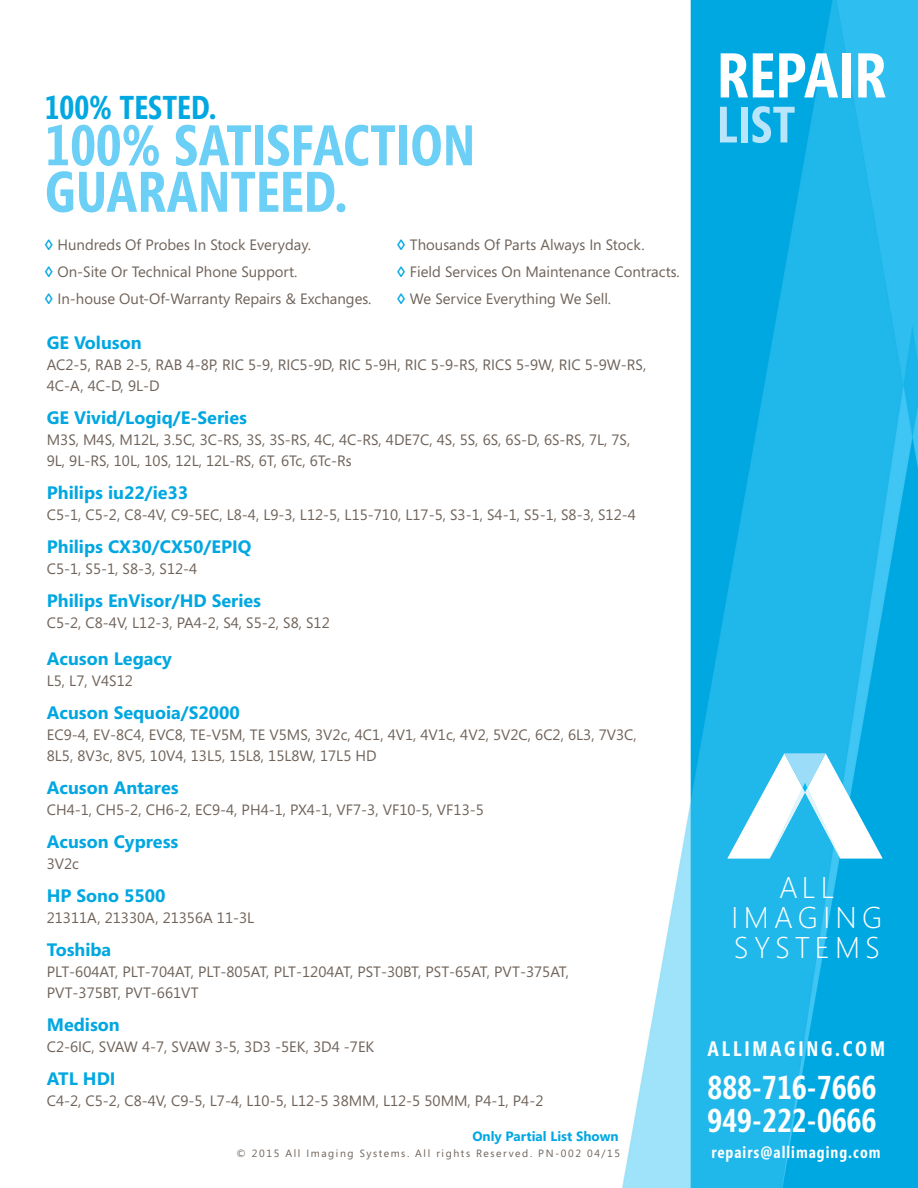
<style>
.page{position:relative;width:918px;height:1188px;background:#fff}
.page>*{position:absolute;margin:0;border:0;box-sizing:border-box;transform-origin:0 0}
.t1{font:700 63px "Segoe Condensed";color:#fff}
.t2{font:700 57px/46.5px "Segoe Condensed";color:#6bcff6}
.t3{font:700 51px "Segoe Condensed";color:#b9e5fa}
.t4{font:700 33px/33px "Segoe Condensed";color:#fff}
.t5{font:700 33px "Segoe Condensed";color:#00a7e1}
.t6{font:300 30px/30px "Segoe";letter-spacing:.18em;color:#fff;text-align:center}
.t7{font:700 21px "Segoe Condensed";letter-spacing:.13em;color:#fff}
.t8{font:700 18px "Segoe";color:#00a7e1}
.t9{font:700 16.5px "Segoe Condensed";letter-spacing:.06em;color:#fff}
.t10{font:15px/21px "Segoe";color:#6f635a}
.t11{font:700 13.5px "Segoe";color:#00a7e1}
.t12{font:10.5px "Segoe";letter-spacing:.15em;color:#6f635a}
.s1{font-weight:700;color:#00a7e1}
</style>
<div class="page">
<img style="left:622px;top:0;width:296px;height:1188px">
<svg style="left:727px;top:753px;width:156px;height:106px"></svg>
<h3 class="t5" style="left:45px;top:88px;width:173px">100% TESTED.</h3>
<h2 class="t2" style="left:45px;top:122px;width:432px">100% SATISFACTION<br>GUARANTEED.</h2>
<p class="t10" style="left:44px;top:234px;width:268px"><span class="s1">◊</span> Hundreds Of Probes In Stock Everyday.</p>
<p class="t10" style="left:397px;top:234px;width:249px"><span class="s1">◊</span> Thousands Of Parts Always In Stock.</p>
<p class="t10" style="left:44px;top:261px;width:254px"><span class="s1">◊</span> On-Site Or Technical Phone Support.</p>
<p class="t10" style="left:397px;top:261px;width:284px"><span class="s1">◊</span> Field Services On Maintenance Contracts.</p>
<p class="t10" style="left:44px;top:288px;width:329px"><span class="s1">◊</span> In-house Out-Of-Warranty Repairs &amp; Exchanges.</p>
<p class="t10" style="left:397px;top:288px;width:216px"><span class="s1">◊</span> We Service Everything We Sell.</p>
<p class="t8" style="left:47px;top:330px;width:96px">GE Voluson</p>
<p class="t10" style="left:47px;top:354px;width:601px">AC2-5, RAB 2-5, RAB 4-8P, RIC 5-9, RIC5-9D, RIC 5-9H, RIC 5-9-RS, RICS 5-9W, RIC 5-9W-RS,<br>4C-A, 4C-D, 9L-D</p>
<p class="t8" style="left:47px;top:405px;width:202px">GE Vivid/Logiq/E-Series</p>
<p class="t10" style="left:47px;top:429px;width:585px">M3S, M4S, M12L, 3.5C, 3C-RS, 3S, 3S-RS, 4C, 4C-RS, 4DE7C, 4S, 5S, 6S, 6S-D, 6S-RS, 7L, 7S,<br>9L, 9L-RS, 10L, 10S, 12L, 12L-RS, 6T, 6Tc, 6Tc-Rs</p>
<p class="t8" style="left:47px;top:480px;width:143px">Philips iu22/ie33</p>
<p class="t10" style="left:47px;top:504px;width:591px">C5-1, C5-2, C8-4V, C9-5EC, L8-4, L9-3, L12-5, L15-710, L17-5, S3-1, S4-1, S5-1, S8-3, S12-4</p>
<p class="t8" style="left:47px;top:534px;width:206px">Philips CX30/CX50/EPIQ</p>
<p class="t10" style="left:47px;top:558px;width:152px">C5-1, S5-1, S8-3, S12-4</p>
<p class="t8" style="left:47px;top:588px;width:216px">Philips EnVisor/HD Series</p>
<p class="t10" style="left:47px;top:612px;width:285px">C5-2, C8-4V, L12-3, PA4-2, S4, S5-2, S8, S12</p>
<p class="t8" style="left:47px;top:646px;width:127px">Acuson Legacy</p>
<p class="t10" style="left:47px;top:670px;width:88px">L5, L7, V4S12</p>
<p class="t8" style="left:47px;top:700px;width:195px">Acuson Sequoia/S2000</p>
<p class="t10" style="left:47px;top:724px;width:591px">EC9-4, EV-8C4, EVC8, TE-V5M, TE V5MS, 3V2c, 4C1, 4V1, 4V1c, 4V2, 5V2C, 6C2, 6L3, 7V3C,<br>8L5, 8V3c, 8V5, 10V4, 13L5, 15L8, 15L8W, 17L5 HD</p>
<p class="t8" style="left:47px;top:775px;width:133px">Acuson Antares</p>
<p class="t10" style="left:47px;top:799px;width:439px">CH4-1, CH5-2, CH6-2, EC9-4, PH4-1, PX4-1, VF7-3, VF10-5, VF13-5</p>
<p class="t8" style="left:47px;top:829px;width:133px">Acuson Cypress</p>
<p class="t10" style="left:47px;top:853px;width:34px">3V2c</p>
<p class="t8" style="left:47px;top:883px;width:120px">HP Sono 5500</p>
<p class="t10" style="left:47px;top:907px;width:209px">21311A, 21330A, 21356A 11-3L</p>
<p class="t8" style="left:47px;top:937px;width:66px">Toshiba</p>
<p class="t10" style="left:47px;top:961px;width:524px">PLT-604AT, PLT-704AT, PLT-805AT, PLT-1204AT, PST-30BT, PST-65AT, PVT-375AT,<br>PVT-375BT, PVT-661VT</p>
<p class="t8" style="left:47px;top:1012px;width:75px">Medison</p>
<p class="t10" style="left:47px;top:1036px;width:329px">C2-6IC, SVAW 4-7, SVAW 3-5, 3D3 -5EK, 3D4 -7EK</p>
<p class="t8" style="left:47px;top:1066px;width:70px">ATL HDI</p>
<p class="t10" style="left:47px;top:1090px;width:498px">C4-2, C5-2, C8-4V, C9-5, L7-4, L10-5, L12-5 38MM, L12-5 50MM, P4-1, P4-2</p>
<p class="t11" style="left:472px;top:1127px;width:148px">Only Partial List Shown</p>
<p class="t12" style="left:237px;top:1146px;width:385px">© 2015 All Imaging Systems. All rights Reserved. PN-002 04/15</p>
<h1 class="t1" style="left:717px;top:39px;width:171px">REPAIR</h1>
<h3 class="t3" style="left:717px;top:95px;width:80px">LIST</h3>
<h3 class="t6" style="left:732px;top:873px;width:152px">ALL<br>IMAGING<br>SYSTEMS</h3>
<h3 class="t7" style="left:708px;top:1036px;width:179px">ALLIMAGING.COM</h3>
<h3 class="t4" style="left:708px;top:1071px;width:170px">888-716-7666<br>949-222-0666</h3>
<p class="t9" style="left:711px;top:1142px;width:171px">repairs@allimaging.com</p>
</div>
